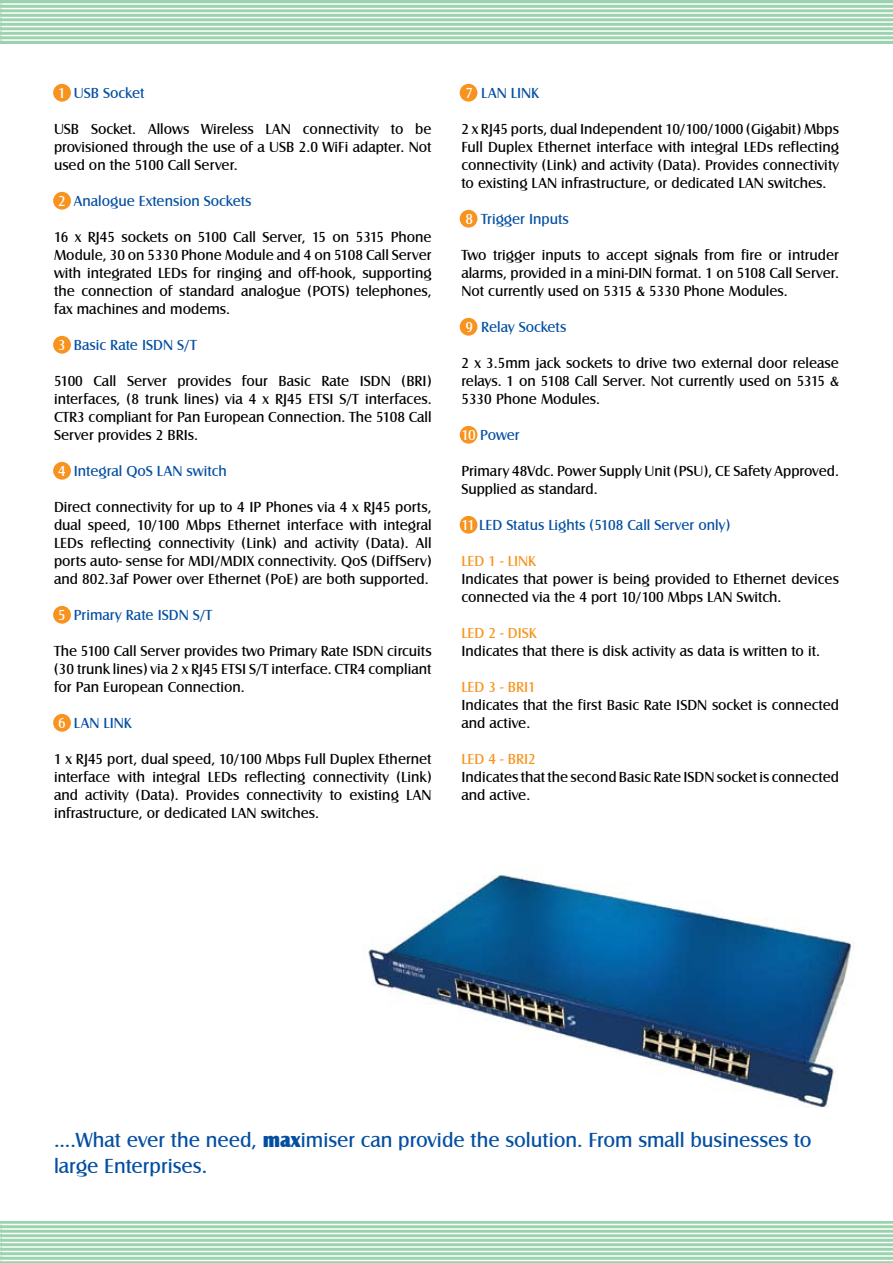
<style>
.page{position:relative;width:893px;height:1263px;background:#fff}
.page>*{position:absolute;margin:0;border:0;box-sizing:border-box;transform-origin:0 0}
.t1{font:21px/25.2px "Castle T";color:#034ea2}
.t2{font:15px/18px "Castle T";color:#000;text-align:justify}
.t3{font:15px "Castle T";color:#034ea2}
.t4{font:15px "Castle T";color:#f7931e}
.s1{color:#fff}
.s2{font-family:"Castle T Ultr";font-size:19.5px}
</style>
<div class="page">
<hr style="left:0;top:0;width:1px;height:44px;background:#9bd3ae">
<hr style="left:0;top:1221px;width:1px;height:42px;background:#9bd3ae">
<svg style="left:0;top:1223px;width:1px;height:38px"></svg>
<svg style="left:0;top:3px;width:1px;height:38px"></svg>
<svg style="left:2px;top:0;width:891px;height:44px;background:#a1d5b3"></svg>
<svg style="left:2px;top:1221px;width:891px;height:42px;background:#a3d6b4"></svg>
<hr style="left:2px;top:1224px;width:891px;height:1px;background:#fff">
<hr style="left:2px;top:3px;width:891px;height:2px;background:#fff">
<hr style="left:2px;top:1228px;width:891px;height:2px;background:#fff">
<hr style="left:2px;top:8px;width:891px;height:1px;background:#fff">
<hr style="left:2px;top:1233px;width:891px;height:1px;background:#fff">
<hr style="left:2px;top:12px;width:891px;height:2px;background:#fff">
<hr style="left:2px;top:1237px;width:891px;height:2px;background:#fff">
<hr style="left:2px;top:17px;width:891px;height:1px;background:#fff">
<hr style="left:2px;top:1242px;width:891px;height:1px;background:#fff">
<hr style="left:2px;top:21px;width:891px;height:2px;background:#fff">
<hr style="left:2px;top:1246px;width:891px;height:2px;background:#fff">
<hr style="left:2px;top:26px;width:891px;height:1px;background:#fff">
<hr style="left:2px;top:1251px;width:891px;height:1px;background:#fff">
<hr style="left:2px;top:30px;width:891px;height:2px;background:#fff">
<hr style="left:2px;top:1255px;width:891px;height:2px;background:#fff">
<hr style="left:2px;top:35px;width:891px;height:1px;background:#fff">
<hr style="left:2px;top:1260px;width:891px;height:1px;background:#fff">
<hr style="left:2px;top:39px;width:891px;height:2px;background:#fff">
<div style="left:53px;top:84px;width:18px;height:18px;background:#f7931e;border-radius:50%"></div>
<div style="left:460px;top:84px;width:17px;height:18px;background:#f7931e;border-radius:50%"></div>
<div style="left:460px;top:210px;width:17px;height:18px;background:#f7931e;border-radius:50%"></div>
<div style="left:460px;top:318px;width:17px;height:18px;background:#f7931e;border-radius:50%"></div>
<div style="left:460px;top:426px;width:17px;height:18px;background:#f7931e;border-radius:50%"></div>
<div style="left:460px;top:516px;width:17px;height:18px;background:#f7931e;border-radius:50%"></div>
<div style="left:53px;top:192px;width:18px;height:18px;background:#f7931e;border-radius:50%"></div>
<div style="left:53px;top:336px;width:18px;height:18px;background:#f7931e;border-radius:50%"></div>
<div style="left:53px;top:462px;width:18px;height:18px;background:#f7931e;border-radius:50%"></div>
<div style="left:53px;top:606px;width:18px;height:18px;background:#f7931e;border-radius:50%"></div>
<div style="left:53px;top:714px;width:18px;height:18px;background:#f7931e;border-radius:50%"></div>
<img style="left:368px;top:874px;width:484px;height:233px">
<p class="t3" style="left:58px;top:84px;width:88px"><span class="s1">1</span> USB Socket</p>
<p class="t2" style="left:54px;top:120px;width:379px">USB Socket. Allows Wireless LAN connectivity to be provisioned through the use of a USB 2.0 WiFi adapter. Not used on the 5100 Call Server.</p>
<p class="t3" style="left:58px;top:192px;width:195px"><span class="s1">2</span> Analogue Extension Sockets</p>
<p class="t2" style="left:54px;top:228px;width:379px">16 x RJ45 sockets on 5100 Call Server, 15 on 5315 Phone Module, 30 on 5330 Phone Module and 4 on 5108 Call Server with integrated LEDs for ringing and off-hook, supporting the connection of standard analogue (POTS) telephones, fax machines and modems.</p>
<p class="t3" style="left:58px;top:336px;width:140px"><span class="s1">3</span> Basic Rate ISDN S/T</p>
<p class="t2" style="left:54px;top:372px;width:379px">5100 Call Server provides four Basic Rate ISDN (BRI) interfaces, (8 trunk lines) via 4 x RJ45 ETSI S/T interfaces.<br>CTR3 compliant for Pan European Connection. The 5108 Call Server provides 2 BRIs.</p>
<p class="t3" style="left:58px;top:462px;width:170px"><span class="s1">4</span> Integral QoS LAN switch</p>
<p class="t2" style="left:54px;top:498px;width:379px">Direct connectivity for up to 4 IP Phones via 4 x RJ45 ports, dual speed, 10/100 Mbps Ethernet interface with integral LEDs reflecting connectivity (Link) and activity (Data). All ports auto- sense for MDI/MDIX connectivity. QoS (DiffServ) and 802.3af Power over Ethernet (PoE) are both supported.</p>
<p class="t3" style="left:58px;top:606px;width:156px"><span class="s1">5</span> Primary Rate ISDN S/T</p>
<p class="t2" style="left:54px;top:642px;width:379px">The 5100 Call Server provides two Primary Rate ISDN circuits (30 trunk lines) via 2 x RJ45 ETSI S/T interface. CTR4 compliant for Pan European Connection.</p>
<p class="t3" style="left:58px;top:714px;width:75px"><span class="s1">6</span> LAN LINK</p>
<p class="t2" style="left:54px;top:750px;width:379px">1 x RJ45 port, dual speed, 10/100 Mbps Full Duplex Ethernet interface with integral LEDs reflecting connectivity (Link) and activity (Data). Provides connectivity to existing LAN infrastructure, or dedicated LAN switches.</p>
<p class="t3" style="left:465px;top:84px;width:75px"><span class="s1">7</span> LAN LINK</p>
<p class="t2" style="left:461px;top:120px;width:379px">2 x RJ45 ports, dual Independent 10/100/1000 (Gigabit) Mbps Full Duplex Ethernet interface with integral LEDs reflecting connectivity (Link) and activity (Data). Provides connectivity to existing LAN infrastructure, or dedicated LAN switches.</p>
<p class="t3" style="left:465px;top:210px;width:105px"><span class="s1">8</span> Trigger Inputs</p>
<p class="t2" style="left:461px;top:246px;width:379px">Two trigger inputs to accept signals from fire or intruder alarms, provided in a mini-DIN format. 1 on 5108 Call Server.<br>Not currently used on 5315 &amp; 5330 Phone Modules.</p>
<p class="t3" style="left:465px;top:318px;width:102px"><span class="s1">9</span> Relay Sockets</p>
<p class="t2" style="left:461px;top:354px;width:379px">2 x 3.5mm jack sockets to drive two external door release relays. 1 on 5108 Call Server. Not currently used on 5315 &amp; 5330 Phone Modules.</p>
<p class="t3" style="left:461px;top:426px;width:60px"><span class="s1">10</span> Power</p>
<p class="t2" style="left:461px;top:462px;width:379px">Primary 48Vdc. Power Supply Unit (PSU), CE Safety Approved.<br>Supplied as standard.</p>
<p class="t3" style="left:461px;top:516px;width:270px"><span class="s1">11</span> LED Status Lights (5108 Call Server only)</p>
<p class="t4" style="left:461px;top:552px;width:76px">LED 1 - LINK</p>
<p class="t2" style="left:461px;top:570px;width:379px">Indicates that power is being provided to Ethernet devices connected via the 4 port 10/100 Mbps LAN Switch.</p>
<p class="t4" style="left:461px;top:624px;width:77px">LED 2 - DISK</p>
<p class="t2" style="left:461px;top:642px;width:360px">Indicates that there is disk activity as data is written to it.</p>
<p class="t4" style="left:461px;top:678px;width:76px">LED 3 - BRI1</p>
<p class="t2" style="left:461px;top:696px;width:379px">Indicates that the first Basic Rate ISDN socket is connected and active.</p>
<p class="t4" style="left:461px;top:750px;width:76px">LED 4 - BRI2</p>
<p class="t2" style="left:461px;top:768px;width:379px">Indicates that the second Basic Rate ISDN socket is connected and active.</p>
<h1 class="t1" style="left:54px;top:1128px;width:759px">....What ever the need, <span class="s2">max</span>imiser can provide the solution. From small businesses to large Enterprises.</h1>
</div>
